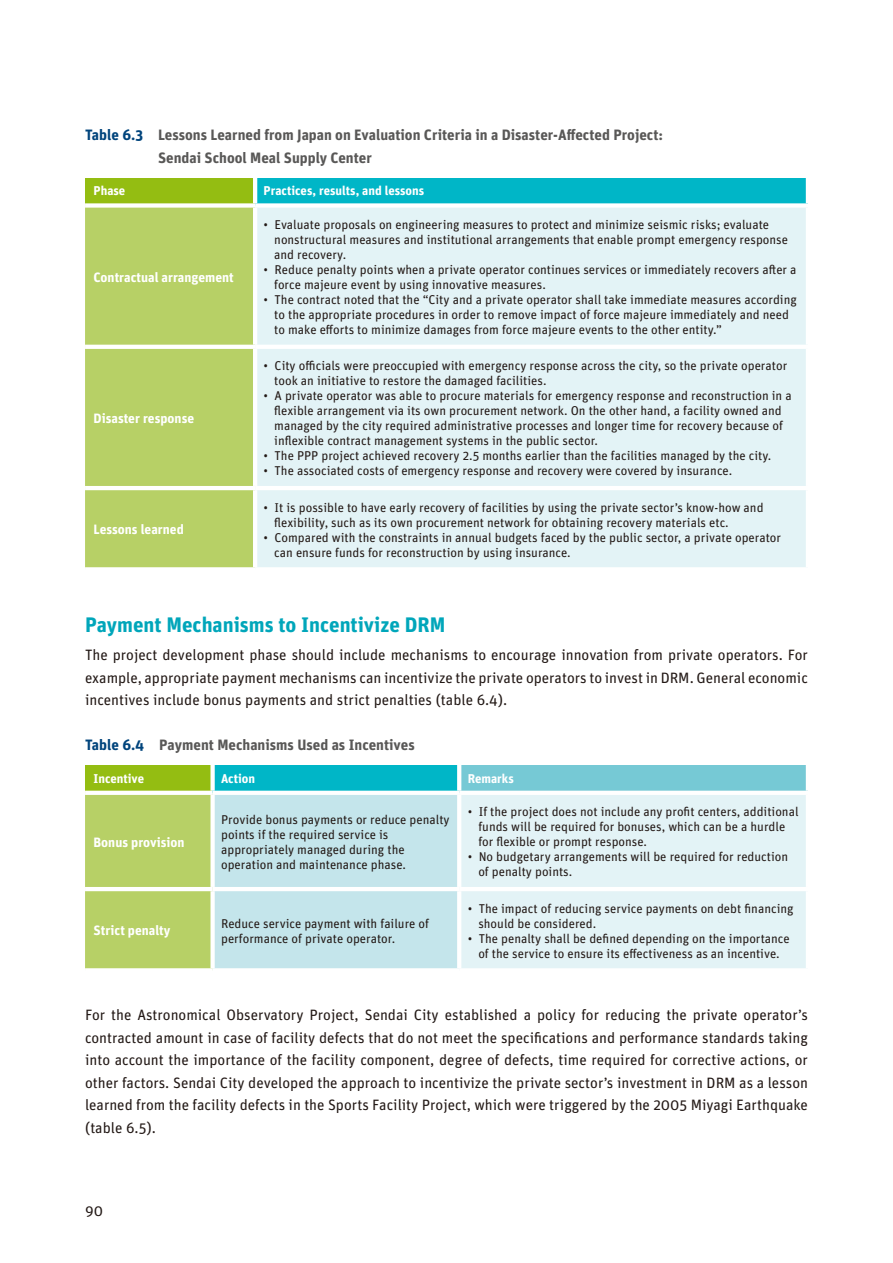
<style>
.page{position:relative;width:893px;height:1263px;background:#fff}
.page>*{position:absolute;margin:0;border:0;box-sizing:border-box;transform-origin:0 0}
.t1{font:700 21px "Unit";color:#00a6ba}
.t2{font:15px/22.5px "Unit OT";color:#231916;text-align:justify}
.t3{font:700 15px/22.5px "Unit";color:#595857}
.t4{font:700 13.5px "Unit";color:#fff}
.t5{font:12.75px/15px "Unit OT";color:#231916}
.t6{font:700 12.75px "Unit";color:#fff}
.s1{color:#00447c}
</style>
<div class="page">
<div style="left:85px;top:178px;width:170px;height:27px;background:#94bd12"></div>
<div style="left:255px;top:178px;width:553px;height:27px;background:#00b6c7"></div>
<div style="left:85px;top:208px;width:168px;height:359px;background:#b7d066"></div>
<div style="left:257px;top:208px;width:549px;height:359px;background:#e3f3f6"></div>
<hr style="left:253px;top:178px;width:4px;height:25px;background:#fff">
<hr style="left:806px;top:178px;width:4px;height:25px;background:#fff">
<div style="left:85px;top:203px;width:170px;height:5px;background:#fff"></div>
<div style="left:255px;top:203px;width:555px;height:5px;background:#fff"></div>
<hr style="left:85px;top:345px;width:170px;height:4px;background:#fff">
<hr style="left:255px;top:345px;width:555px;height:4px;background:#fff">
<hr style="left:85px;top:486px;width:170px;height:4px;background:#fff">
<hr style="left:255px;top:486px;width:555px;height:4px;background:#fff">
<svg style="left:85px;top:567px;width:170px;height:1px"></svg>
<div style="left:85px;top:765px;width:128px;height:28px;background:#94bd12"></div>
<div style="left:213px;top:765px;width:246px;height:28px;background:#00b6c7"></div>
<div style="left:459px;top:765px;width:349px;height:28px;background:#76c9d5"></div>
<svg style="left:85px;top:795px;width:372px;height:173px;background:#bfddbd"></svg>
<div style="left:461px;top:795px;width:345px;height:173px;background:#e3f3f6"></div>
<div style="left:210px;top:765px;width:5px;height:26px;background:#fff"></div>
<svg style="left:457px;top:765px;width:4px;height:26px"></svg>
<hr style="left:806px;top:765px;width:4px;height:26px;background:#fff">
<hr style="left:85px;top:791px;width:128px;height:4px;background:#fff">
<hr style="left:213px;top:791px;width:246px;height:4px;background:#fff">
<div style="left:210px;top:795px;width:5px;height:92px;background:#fff"></div>
<hr style="left:459px;top:791px;width:351px;height:4px;background:#fff">
<hr style="left:85px;top:887px;width:128px;height:4px;background:#fff">
<hr style="left:213px;top:887px;width:246px;height:4px;background:#fff">
<div style="left:210px;top:891px;width:5px;height:77px;background:#fff"></div>
<hr style="left:459px;top:887px;width:351px;height:4px;background:#fff">
<svg style="left:85px;top:968px;width:128px;height:2px"></svg>
<svg style="left:213px;top:968px;width:246px;height:1px"></svg>
<p class="t3" style="left:158px;top:123px;width:507px;text-indent:-73px"><span class="s1">Table 6.3</span> Lessons Learned from Japan on Evaluation Criteria in a Disaster-Affected Project:<br>Sendai School Meal Supply Center</p>
<p class="t6" style="left:94px;top:183px;width:33px">Phase</p>
<p class="t6" style="left:264px;top:183px;width:162px">Practices, results, and lessons</p>
<p class="t4" style="left:94px;top:269px;width:142px">Contractual arrangement</p>
<p class="t4" style="left:94px;top:410px;width:102px">Disaster response</p>
<p class="t4" style="left:94px;top:521px;width:92px">Lessons learned</p>
<p class="t5" style="left:274px;top:217px;width:515px;text-indent:-11px">• Evaluate proposals on engineering measures to protect and minimize seismic risks; evaluate nonstructural measures and institutional arrangements that enable prompt emergency response and recovery.</p>
<p class="t5" style="left:274px;top:262px;width:524px;text-indent:-11px">• Reduce penalty points when a private operator continues services or immediately recovers after a force majeure event by using innovative measures.</p>
<p class="t5" style="left:274px;top:292px;width:524px;text-indent:-11px">• The contract noted that the “City and a private operator shall take immediate measures according to the appropriate procedures in order to remove impact of force majeure immediately and need to make efforts to minimize damages from force majeure events to the other entity.”</p>
<p class="t5" style="left:274px;top:358px;width:514px;text-indent:-11px">• City officials were preoccupied with emergency response across the city, so the private operator took an initiative to restore the damaged facilities.</p>
<p class="t5" style="left:274px;top:388px;width:519px;text-indent:-11px">• A private operator was able to procure materials for emergency response and reconstruction in a flexible arrangement via its own procurement network. On the other hand, a facility owned and managed by the city required administrative processes and longer time for recovery because of inflexible contract management systems in the public sector.</p>
<p class="t5" style="left:264px;top:448px;width:509px">• The PPP project achieved recovery 2.5 months earlier than the facilities managed by the city.</p>
<p class="t5" style="left:264px;top:463px;width:470px">• The associated costs of emergency response and recovery were covered by insurance.</p>
<p class="t5" style="left:274px;top:499px;width:491px;text-indent:-11px">• It is possible to have early recovery of facilities by using the private sector’s know-how and flexibility, such as its own procurement network for obtaining recovery materials etc.</p>
<p class="t5" style="left:274px;top:529px;width:508px;text-indent:-11px">• Compared with the constraints in annual budgets faced by the public sector, a private operator can ensure funds for reconstruction by using insurance.</p>
<h1 class="t1" style="left:85px;top:611px;width:362px">Payment Mechanisms to Incentivize DRM</h1>
<p class="t2" style="left:85px;top:643px;width:724px">The project development phase should include mechanisms to encourage innovation from private operators. For example, appropriate payment mechanisms can incentivize the private operators to invest in DRM. General economic incentives include bonus payments and strict penalties (table 6.4).</p>
<p class="t3" style="left:85px;top:733px;width:331px"><span class="s1">Table 6.4</span> Payment Mechanisms Used as Incentives</p>
<p class="t6" style="left:94px;top:770px;width:52px">Incentive</p>
<p class="t6" style="left:221px;top:770px;width:35px">Action</p>
<p class="t6" style="left:468px;top:770px;width:48px">Remarks</p>
<p class="t4" style="left:94px;top:833px;width:92px">Bonus provision</p>
<p class="t5" style="left:221px;top:812px;width:230px">Provide bonus payments or reduce penalty points if the required service is appropriately managed during the operation and maintenance phase.</p>
<p class="t5" style="left:478px;top:804px;width:322px;text-indent:-11px">• If the project does not include any profit centers, additional funds will be required for bonuses, which can be a hurdle for flexible or prompt response.</p>
<p class="t5" style="left:478px;top:849px;width:311px;text-indent:-11px">• No budgetary arrangements will be required for reduction of penalty points.</p>
<p class="t4" style="left:94px;top:922px;width:79px">Strict penalty</p>
<p class="t5" style="left:221px;top:915px;width:209px">Reduce service payment with failure of performance of private operator.</p>
<p class="t5" style="left:478px;top:900px;width:317px;text-indent:-11px">• The impact of reducing service payments on debt financing should be considered.</p>
<p class="t5" style="left:468px;top:930px;width:323px;text-align:center">• The penalty shall be defined depending on the importance of the service to ensure its effectiveness as an incentive.</p>
<p class="t2" style="left:85px;top:1003px;width:724px">For the Astronomical Observatory Project, Sendai City established a policy for reducing the private operator’s contracted amount in case of facility defects that do not meet the specifications and performance standards taking into account the importance of the facility component, degree of defects, time required for corrective actions, or other factors. Sendai City developed the approach to incentivize the private sector’s investment in DRM as a lesson learned from the facility defects in the Sports Facility Project, which were triggered by the 2005 Miyagi Earthquake (table 6.5).</p>
<p class="t2" style="left:85px;top:1199px;width:19px">90</p>
</div>
